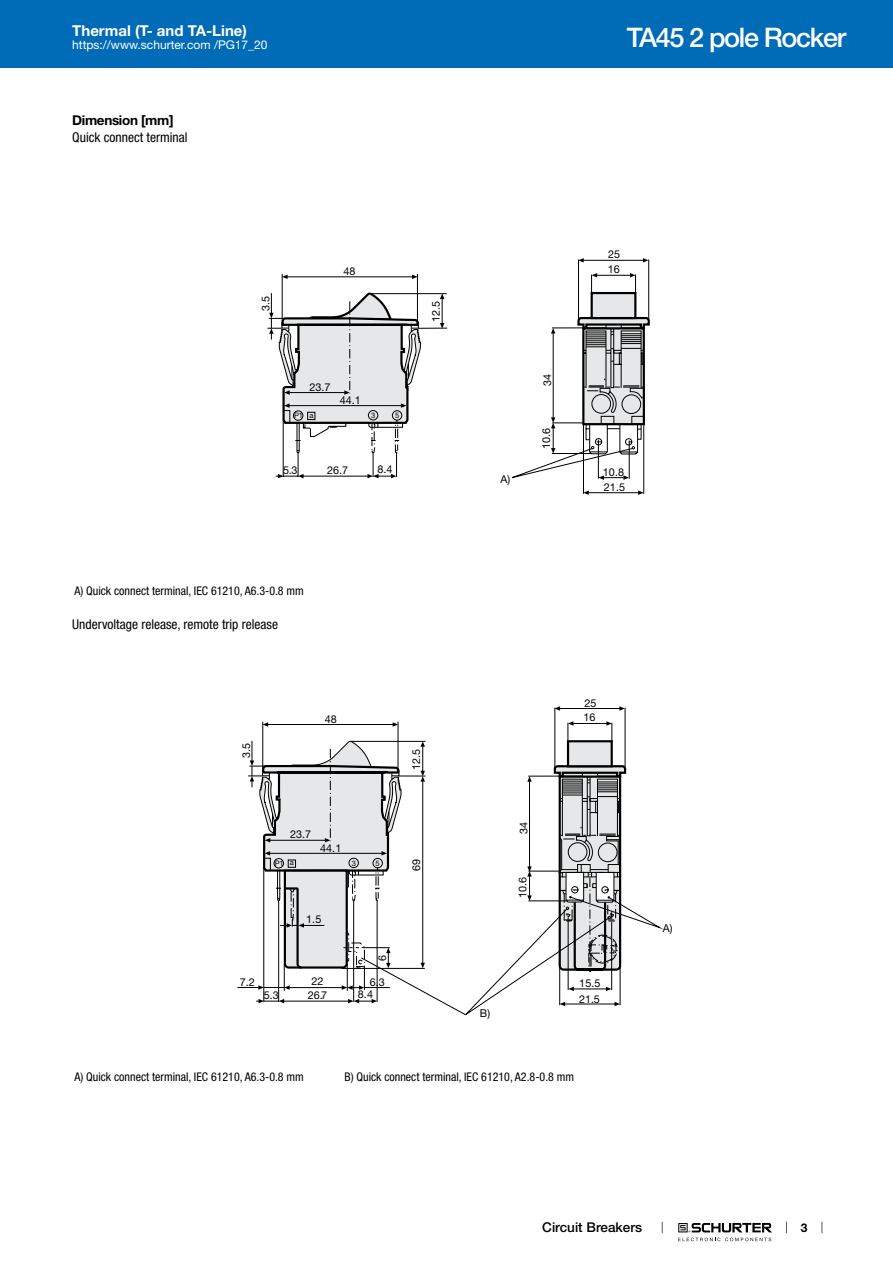
<style>
.page{position:relative;width:893px;height:1263px;background:#fff}
.page>*{position:absolute;margin:0;border:0;box-sizing:border-box;transform-origin:0 0}
.t1{font:500 27px "Helvetica Neue LT";letter-spacing:-.05em;color:#fff}
.t2{font:700 15px "Helvetica Neue LT";color:#fff}
.t3{font:condensed 13.5px "Helvetica Neue LT";color:#000}
.t4{font:500 13.5px "Helvetica Neue LT";color:#000}
.t5{font:700 13.5px "Helvetica Neue LT";letter-spacing:-.025em;color:#000}
.t6{font:condensed 12px "Helvetica Neue LT";color:#000}
.t7{font:12px "Helvetica Neue LT";color:#fff}
.t8{font:700 12px "Helvetica Neue LT";color:#000}
.t9{font:10.8px/15.9px "Helvetica Neue LT";color:#000}
.t10{font:7.5px "Helvetica Neue LT";color:#000}
</style>
<div class="page">
<svg style="left:678px;top:1223px;width:94px;height:18px"></svg>
<div style="left:0;top:0;width:893px;height:68px;background:#006bb6"></div>
<svg style="left:267px;top:274px;width:181px;height:204px"></svg>
<hr style="left:583px;top:260px;width:60px;height:1px;background:#000">
<hr style="left:578px;top:259px;width:1px;height:62px;background:#000">
<svg style="left:578px;top:258px;width:6px;height:4px"></svg>
<svg style="left:643px;top:258px;width:5px;height:4px"></svg>
<hr style="left:597px;top:275px;width:33px;height:1px;background:#000">
<hr style="left:648px;top:259px;width:1px;height:62px;background:#000">
<svg style="left:630px;top:273px;width:6px;height:19px"></svg>
<svg style="left:591px;top:273px;width:6px;height:19px"></svg>
<hr style="left:588px;top:492px;width:51px;height:1px;background:#000">
<hr style="left:583px;top:425px;width:1px;height:69px;background:#000">
<hr style="left:643px;top:425px;width:1px;height:69px;background:#000">
<svg style="left:638px;top:490px;width:6px;height:5px"></svg>
<svg style="left:583px;top:490px;width:6px;height:5px"></svg>
<div style="left:592px;top:293px;width:43px;height:25px;background:#e6e7e8"></div>
<div style="left:591px;top:292px;width:45px;height:27px;border:2px solid #000"></div>
<svg style="left:511px;top:316px;width:139px;height:164px"></svg>
<svg style="left:237px;top:706px;width:426px;height:309px"></svg>
<p class="t2" style="left:72px;top:21px;width:176px">Thermal (T- and TA-Line)</p>
<p class="t7" style="left:72px;top:38px;width:197px">https://www.schurter.com /PG17_20</p>
<p class="t5" style="left:72px;top:112px;width:103px">Dimension [mm]</p>
<p class="t3" style="left:72px;top:130px;width:117px">Quick connect terminal</p>
<h1 class="t1" style="left:627px;top:21px;width:221px">TA45 2 pole Rocker</h1>
<p class="t9" style="left:257px;top:311px;width:17px;rotate:-90deg">3.5</p>
<p class="t9" style="left:343px;top:263px;width:14px">48</p>
<p class="t9" style="left:310px;top:379px;width:23px">23.7</p>
<p class="t9" style="left:340px;top:392px;width:23px">44.1</p>
<p class="t10" style="left:294px;top:411px;width:21px">P1 a</p>
<p class="t10" style="left:371px;top:411px;width:6px">3</p>
<p class="t10" style="left:395px;top:411px;width:6px">5</p>
<p class="t9" style="left:283px;top:462px;width:16px">5.3</p>
<p class="t9" style="left:327px;top:462px;width:23px">26.7</p>
<p class="t9" style="left:377px;top:461px;width:17px">8.4</p>
<p class="t9" style="left:428px;top:322px;width:23px;rotate:-90deg">12.5</p>
<p class="t6" style="left:74px;top:584px;width:231px">A) Quick connect terminal, IEC 61210, A6.3-0.8 mm</p>
<p class="t3" style="left:72px;top:616px;width:207px">Undervoltage release, remote trip release</p>
<p class="t9" style="left:238px;top:758px;width:17px;rotate:-90deg">3.5</p>
<p class="t9" style="left:325px;top:711px;width:14px">48</p>
<p class="t9" style="left:290px;top:826px;width:23px">23.7</p>
<p class="t9" style="left:320px;top:840px;width:23px">44.1</p>
<p class="t10" style="left:275px;top:859px;width:21px">P1 a</p>
<p class="t10" style="left:352px;top:858px;width:6px">3</p>
<p class="t10" style="left:376px;top:859px;width:6px">5</p>
<p class="t9" style="left:240px;top:974px;width:17px">7.2</p>
<p class="t9" style="left:264px;top:987px;width:17px">5.3</p>
<p class="t9" style="left:306px;top:911px;width:17px">1.5</p>
<p class="t9" style="left:308px;top:974px;width:21px;line-height:14.1px;text-align:center">22<br>26.7</p>
<p class="t9" style="left:374px;top:961px;width:8px;rotate:-90deg">6</p>
<p class="t9" style="left:370px;top:973px;width:17px">6.3</p>
<p class="t9" style="left:358px;top:986px;width:17px">8.4</p>
<p class="t9" style="left:408px;top:770px;width:23px;rotate:-90deg">12.5</p>
<p class="t9" style="left:408px;top:871px;width:14px;rotate:-90deg">69</p>
<p class="t9" style="left:500px;top:471px;width:11px">A)</p>
<p class="t9" style="left:539px;top:386px;width:14px;rotate:-90deg">34</p>
<p class="t9" style="left:538px;top:449px;width:23px;rotate:-90deg">10.6</p>
<p class="t9" style="left:608px;top:247px;width:14px;line-height:14.5px">25<br>16</p>
<p class="t9" style="left:603px;top:464px;width:24px">10.8<br>21.5</p>
<p class="t9" style="left:515px;top:834px;width:14px;rotate:-90deg">34</p>
<p class="t9" style="left:515px;top:897px;width:22px;rotate:-90deg">10.6</p>
<p class="t9" style="left:480px;top:1005px;width:12px">B)</p>
<p class="t9" style="left:584px;top:696px;width:14px;line-height:14.2px">25<br>16</p>
<p class="t9" style="left:579px;top:975px;width:23px;line-height:16.4px">15.5<br>21.5</p>
<p class="t9" style="left:663px;top:920px;width:11px">A)</p>
<p class="t6" style="left:74px;top:1070px;width:231px">A) Quick connect terminal, IEC 61210, A6.3-0.8 mm</p>
<p class="t6" style="left:344px;top:1070px;width:231px">B) Quick connect terminal, IEC 61210, A2.8-0.8 mm</p>
<p class="t4" style="left:542px;top:1219px;width:101px">Circuit Breakers</p>
<p class="t8" style="left:801px;top:1220px;width:8px">3</p>
</div>
